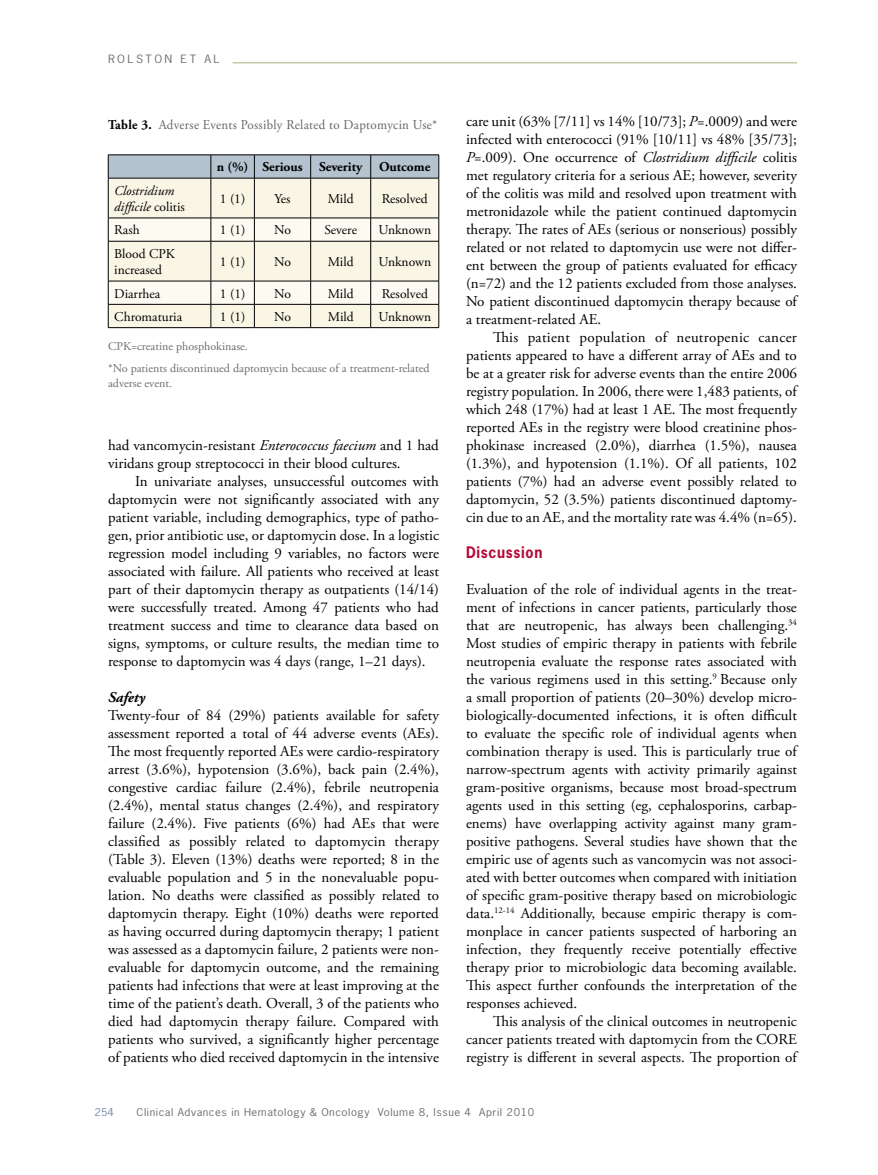
<style>
.page{position:relative;width:878px;height:1175px;background:#fff}
.page>*{position:absolute;margin:0;border:0;box-sizing:border-box;transform-origin:0 0}
.t1{font:15px/18px "Adobe Garamond Pro";color:#000;text-align:justify}
.t2{font:700 15px "News Gothic Std";letter-spacing:.05em;color:#b50938;scale:.95 1}
.t3{font:italic 700 15px "Adobe Garamond Pro";color:#000}
.t4{font:13.5px/16.5px "Adobe Garamond Pro";color:#000}
.t5{font:13.5px "Adobe Garamond Pro";letter-spacing:.025em;color:#636466;scale:.95 1}
.t6{font:italic 13.5px/16.5px "Adobe Garamond Pro";color:#000}
.t7{font:700 13.5px "Adobe Garamond Pro";color:#000}
.t8{font:12px/21.8px "Adobe Garamond Pro";color:#6d6e71}
.t9{font:10.8px "News Gothic Std";letter-spacing:.2em;color:#6d6e71;scale:1.11 1}
.t10{font:10.2px "News Gothic Std";letter-spacing:.05em;color:#6d6e71;scale:1.11 1}
.t11{font:10.2px "News Gothic Std";color:#738ba5;scale:1.11 1}
.s1{font-weight:700;color:#000}
.s2{font-style:normal}
.s3{font-style:italic}
</style>
<div class="page">
<hr style="left:233px;top:63px;width:563px;height:1px;background:#a9b07b">
<div style="left:109px;top:179px;width:329px;height:39px;background:#faf6e6"></div>
<svg style="left:108px;top:155px;width:331px;height:23px;background:#acb8c5"></svg>
<hr style="left:108px;top:178px;width:103px;height:1px;background:#000">
<hr style="left:108px;top:178px;width:1px;height:40px;background:#000">
<hr style="left:211px;top:178px;width:43px;height:1px;background:#000">
<hr style="left:210px;top:178px;width:1px;height:40px;background:#000">
<hr style="left:254px;top:178px;width:56px;height:1px;background:#000">
<hr style="left:254px;top:178px;width:1px;height:40px;background:#000">
<hr style="left:310px;top:178px;width:60px;height:1px;background:#000">
<hr style="left:310px;top:178px;width:1px;height:40px;background:#000">
<hr style="left:370px;top:178px;width:69px;height:1px;background:#000">
<hr style="left:370px;top:178px;width:1px;height:40px;background:#000">
<hr style="left:438px;top:178px;width:1px;height:40px;background:#000">
<svg style="left:108px;top:218px;width:331px;height:109px"></svg>
<hr style="left:108px;top:327px;width:103px;height:1px;background:#000">
<hr style="left:211px;top:327px;width:43px;height:1px;background:#000">
<hr style="left:254px;top:327px;width:56px;height:1px;background:#000">
<hr style="left:310px;top:327px;width:60px;height:1px;background:#000">
<hr style="left:370px;top:327px;width:69px;height:1px;background:#000">
<p class="t9" style="left:108px;top:52px;width:102px">ROLSTON ET AL</p>
<p class="t5" style="left:108px;top:117px;width:348px"><span class="s1">Table 3.</span> Adverse Events Possibly Related to Daptomycin Use*</p>
<p class="t7" style="left:217px;top:159px;width:215px">n (%) Serious Severity Outcome</p>
<p class="t6" style="left:114px;top:182px;width:72px">Clostridium difficile <span class="s2">colitis</span></p>
<p class="t4" style="left:220px;top:191px;width:27px">1 (1)</p>
<p class="t4" style="left:274px;top:191px;width:18px">Yes</p>
<p class="t4" style="left:328px;top:191px;width:27px">Mild</p>
<p class="t4" style="left:381px;top:191px;width:48px">Resolved</p>
<p class="t4" style="left:114px;top:222px;width:27px">Rash</p>
<p class="t4" style="left:220px;top:222px;width:27px">1 (1)</p>
<p class="t4" style="left:274px;top:222px;width:18px">No</p>
<p class="t4" style="left:324px;top:222px;width:34px">Severe</p>
<p class="t4" style="left:378px;top:222px;width:54px">Unknown</p>
<p class="t4" style="left:114px;top:246px;width:62px">Blood CPK increased</p>
<p class="t4" style="left:220px;top:254px;width:27px">1 (1)</p>
<p class="t4" style="left:274px;top:254px;width:18px">No</p>
<p class="t4" style="left:328px;top:254px;width:27px">Mild</p>
<p class="t4" style="left:378px;top:254px;width:54px">Unknown</p>
<p class="t4" style="left:114px;top:285px;width:48px">Diarrhea</p>
<p class="t4" style="left:220px;top:285px;width:27px">1 (1)</p>
<p class="t4" style="left:274px;top:285px;width:18px">No</p>
<p class="t4" style="left:328px;top:285px;width:27px">Mild</p>
<p class="t4" style="left:382px;top:285px;width:48px">Resolved</p>
<p class="t4" style="left:114px;top:309px;width:69px">Chromaturia</p>
<p class="t4" style="left:220px;top:309px;width:27px">1 (1)</p>
<p class="t4" style="left:274px;top:309px;width:18px">No</p>
<p class="t4" style="left:328px;top:309px;width:27px">Mild</p>
<p class="t4" style="left:378px;top:309px;width:54px">Unknown</p>
<p class="t8" style="left:108px;top:336px;width:323px">CPK=creatine phosphokinase.<br>*No patients discontinued daptomycin because of a treatment-related</p>
<p class="t8" style="left:108px;top:373px;width:66px">adverse event.</p>
<p class="t1" style="left:108px;top:437px;width:332px">had vancomycin-resistant <span class="s3">Enterococcus faecium</span> and 1 had viridans group streptococci in their blood cultures.</p>
<p class="t1" style="left:108px;top:473px;width:332px;text-indent:27px">In univariate analyses, unsuccessful outcomes with daptomycin were not significantly associated with any patient variable, including demographics, type of patho&shy;gen, prior antibiotic use, or daptomycin dose. In a logistic regression model including 9 variables, no factors were associated with failure. All patients who received at least part of their daptomycin therapy as outpatients (14/14) were successfully treated. Among 47 patients who had treatment success and time to clearance data based on signs, symptoms, or culture results, the median time to response to daptomycin was 4 days (range, 1–21 days).</p>
<p class="t3" style="left:108px;top:689px;width:39px">Safety</p>
<p class="t1" style="left:108px;top:707px;width:332px">Twenty-four of 84 (29%) patients available for safety assessment reported a total of 44 adverse events (AEs).<br>The most frequently reported AEs were cardio-respiratory arrest (3.6%), hypotension (3.6%), back pain (2.4%), congestive cardiac failure (2.4%), febrile neutropenia (2.4%), mental status changes (2.4%), and respiratory failure (2.4%). Five patients (6%) had AEs that were classified as possibly related to daptomycin therapy (Table 3). Eleven (13%) deaths were reported; 8 in the evaluable population and 5 in the nonevaluable popu&shy;lation. No deaths were classified as possibly related to daptomycin therapy. Eight (10%) deaths were reported as having occurred during daptomycin therapy; 1 patient was assessed as a daptomycin failure, 2 patients were non&shy;evaluable for daptomycin outcome, and the remaining patients had infections that were at least improving at the time of the patient’s death. Overall, 3 of the patients who died had daptomycin therapy failure. Compared with patients who survived, a significantly higher percentage of patients who died received daptomycin in the intensive</p>
<p class="t1" style="left:466px;top:113px;width:332px">care unit (63% [7/11] vs 14% [10/73]; <span class="s3">P</span>=.0009) and were infected with enterococci (91% [10/11] vs 48% [35/73]; <span class="s3">P</span>=.009). One occurrence of <span class="s3">Clostridium difficile</span> colitis met regulatory criteria for a serious AE; however, severity of the colitis was mild and resolved upon treatment with metronidazole while the patient continued daptomycin therapy. The rates of AEs (serious or nonserious) possibly related or not related to daptomycin use were not differ&shy;ent between the group of patients evaluated for efficacy (n=72) and the 12 patients excluded from those analyses.<br>No patient discontinued daptomycin therapy because of a treatment-related AE.</p>
<p class="t1" style="left:466px;top:329px;width:332px;text-indent:27px">This patient population of neutropenic cancer patients appeared to have a different array of AEs and to be at a greater risk for adverse events than the entire 2006 registry population. In 2006, there were 1,483 patients, of which 248 (17%) had at least 1 AE. The most frequently reported AEs in the registry were blood creatinine phos&shy;phokinase increased (2.0%), diarrhea (1.5%), nausea (1.3%), and hypotension (1.1%). Of all patients, 102 patients (7%) had an adverse event possibly related to daptomycin, 52 (3.5%) patients discontinued daptomy&shy;cin due to an AE, and the mortality rate was 4.4% (n=65).</p>
<p class="t2" style="left:466px;top:542px;width:82px">Discussion</p>
<p class="t1" style="left:466px;top:581px;width:332px">Evaluation of the role of individual agents in the treat&shy;ment of infections in cancer patients, particularly those that are neutropenic, has always been challenging.<sup>34<br></sup>Most studies of empiric therapy in patients with febrile neutropenia evaluate the response rates associated with the various regimens used in this setting.<sup>9</sup> Because only a small proportion of patients (20–30%) develop micro&shy;biologically-documented infections, it is often difficult to evaluate the specific role of individual agents when combination therapy is used. This is particularly true of narrow-spectrum agents with activity primarily against gram-positive organisms, because most broad-spectrum agents used in this setting (eg, cephalosporins, carbap&shy;enems) have overlapping activity against many gram&shy;positive pathogens. Several studies have shown that the empiric use of agents such as vancomycin was not associ&shy;ated with better outcomes when compared with initiation of specific gram-positive therapy based on microbiologic data.<sup>12-14</sup> Additionally, because empiric therapy is com&shy;monplace in cancer patients suspected of harboring an infection, they frequently receive potentially effective therapy prior to microbiologic data becoming available.<br>This aspect further confounds the interpretation of the responses achieved.</p>
<p class="t1" style="left:466px;top:1013px;width:332px;text-indent:27px">This analysis of the clinical outcomes in neutropenic cancer patients treated with daptomycin from the CORE registry is different in several aspects. The proportion of</p>
<p class="t11" style="left:94px;top:1105px;width:19px">254</p>
<p class="t10" style="left:136px;top:1105px;width:360px">Clinical Advances in Hematology &amp; Oncology Volume 8, Issue 4 April 2010</p>
</div>
